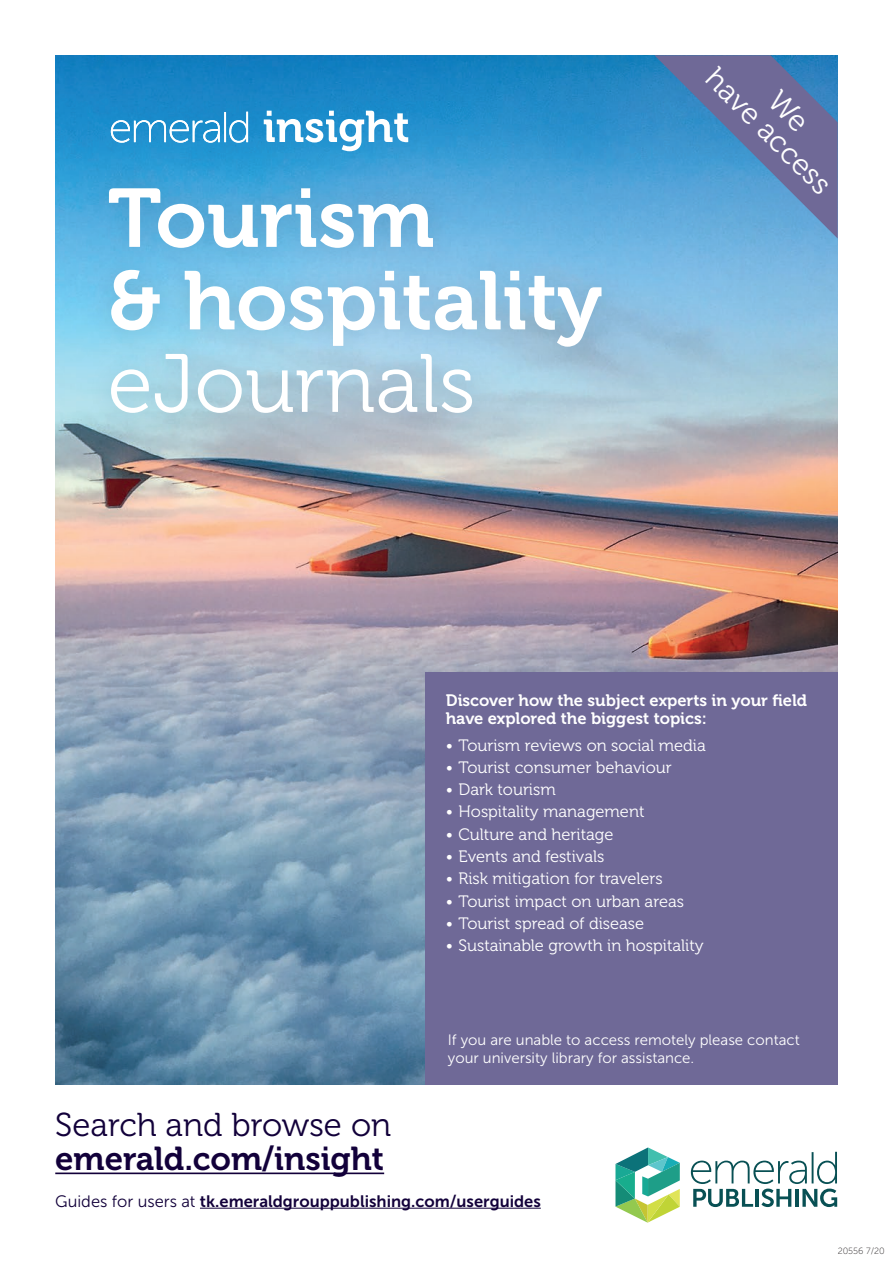
<style>
.page{position:relative;width:893px;height:1263px;background:#fff}
.page>*{position:absolute;margin:0;border:0;box-sizing:border-box;transform-origin:0 0}
.t1{font:82.5px/82.5px "Museo 700";color:#fff}
.t2{font:82.5px "Museo 300";color:#fff}
.t3{font:33px "Museo 700";color:#12003a}
.t4{font:33px "Museo 300";color:#12003a}
.t5{font:30px/28.5px "Museo 300";color:#fff;text-align:center}
.t6{font:16.5px "Museo 300";color:#fff}
.t7{font:16.5px/18px "Museo 700";color:#fff}
.t8{font:16.5px "Museo Sans 700";color:#12003a}
.t9{font:15px/18px "Museo Sans 300";color:#fff}
.t10{font:9px "Museo Sans 100";color:#231f20}
.s1{font-family:"Museo Sans 300"}
</style>
<div class="page">
<img style="left:55px;top:55px;width:783px;height:1029px">
<div style="left:86px;top:164px;width:538px;height:272px;background:#517891;opacity:.3"></div>
<div style="left:425px;top:672px;width:413px;height:412px;background:#6f6997"></div>
<svg style="left:111px;top:111px;width:297px;height:40px"></svg>
<svg style="left:691px;top:1152px;width:146px;height:55px"></svg>
<svg style="left:615px;top:1147px;width:65px;height:76px"></svg>
<hr style="left:55px;top:1172px;width:329px;height:2px;background:#12003a">
<hr style="left:200px;top:1208px;width:341px;height:1px;background:#12003a">
<svg style="left:654px;top:55px;width:184px;height:184px"></svg>
<h1 class="t1" style="left:108px;top:178px;width:496px">Tourism<br>&amp; hospitality</h1>
<h1 class="t2" style="left:108px;top:339px;width:369px">eJournals</h1>
<h3 class="t5" style="left:740px;top:43px;width:165px;rotate:45deg">We<br>have access</h3>
<p class="t7" style="left:446px;top:692px;width:363px">Discover how the subject experts in your field have explored the biggest topics:</p>
<p class="t6" style="left:446px;top:736px;width:261px">• Tourism reviews on social media</p>
<p class="t6" style="left:446px;top:758px;width:227px">• Tourist consumer behaviour</p>
<p class="t6" style="left:446px;top:781px;width:111px">• Dark tourism</p>
<p class="t6" style="left:446px;top:803px;width:200px">• Hospitality management</p>
<p class="t6" style="left:446px;top:825px;width:169px">• Culture and heritage</p>
<p class="t6" style="left:446px;top:847px;width:160px">• Events and festivals</p>
<p class="t6" style="left:446px;top:870px;width:218px">• Risk mitigation for travelers</p>
<p class="t6" style="left:446px;top:892px;width:240px">• Tourist impact on urban areas</p>
<p class="t6" style="left:446px;top:914px;width:200px">• Tourist spread of disease</p>
<p class="t6" style="left:446px;top:936px;width:259px">• Sustainable growth in hospitality</p>
<p class="t9" style="left:448px;top:1031px;width:353px">If you are unable to access remotely please contact your university library for assistance.</p>
<h2 class="t4" style="left:55px;top:1106px;width:337px">Search and browse on</h2>
<h2 class="t3" style="left:55px;top:1140px;width:330px">emerald.com/insight</h2>
<p class="t8" style="left:55px;top:1191px;width:487px"><span class="s1">Guides for users at</span> tk.emeraldgrouppublishing.com/userguides</p>
<p class="t10" style="left:838px;top:1246px;width:49px">20556 7/20</p>
</div>
